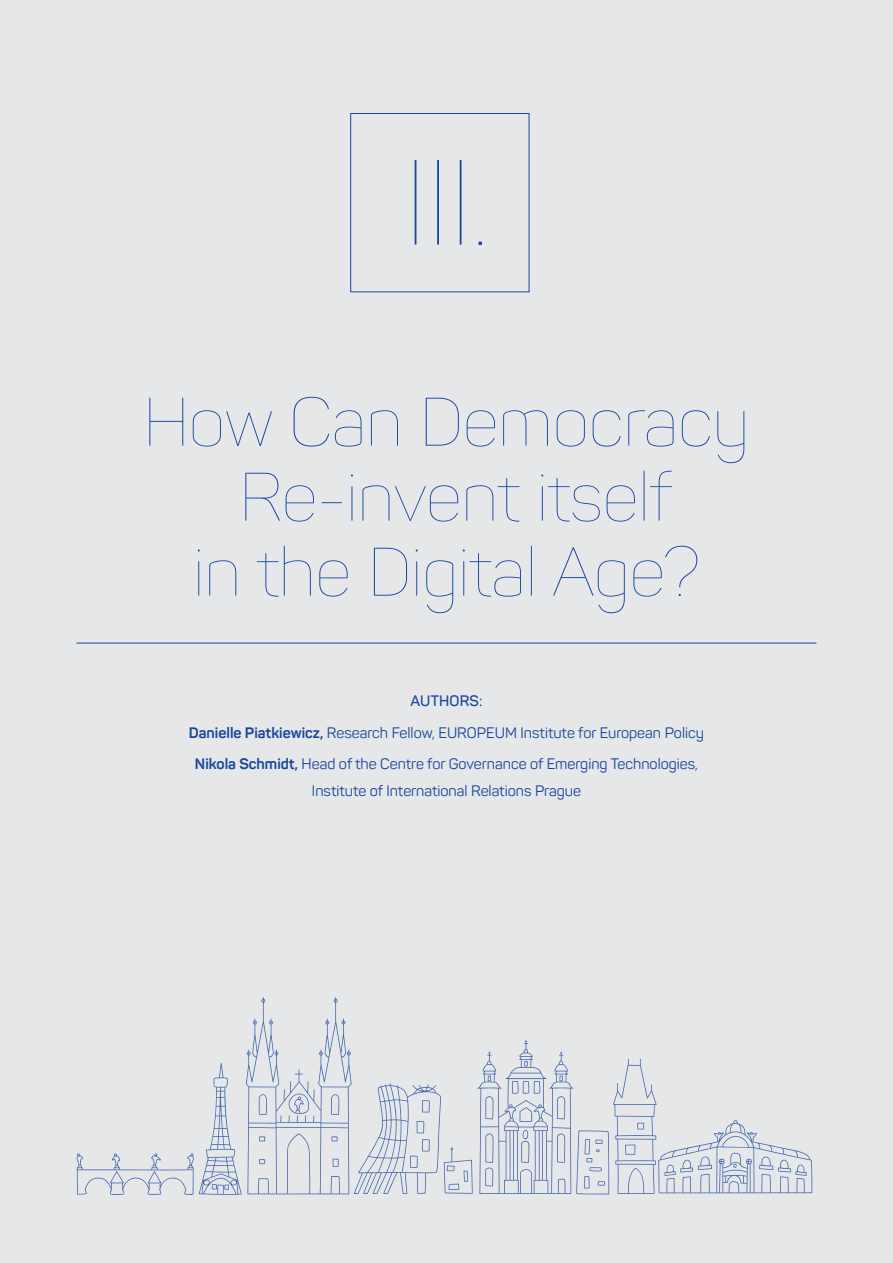
<style>
.page{position:relative;width:893px;height:1263px;background:#e6e7e9}
.page>*{position:absolute;margin:0;border:0;box-sizing:border-box;transform-origin:0 0}
._04_titul{font:100 119.25px "Panton";color:#18469d}
._04_titul-2{font:100 67.5px/75px "Panton";color:#18469d;text-align:center}
.titul_modry_pod_sedy{font:15px/27px "Panton";color:#18469d;text-align:center}
._04_titul-3{font:15px "Panton";color:#18469d}
._04_titul-4{font:600 15px "Panton";letter-spacing:.01em;color:#18469d}
.s1{font-weight:700}
</style>
<div class="page">
<hr style="left:77px;top:643px;width:739px;height:1px;background:#18469d">
<div style="left:350px;top:113px;width:179px;height:179px;border:1px solid #18469d"></div>
<svg style="left:76px;top:997px;width:736px;height:198px"></svg>
<p class="_04_titul" style="left:404px;top:131px;width:86px">III.</p>
<p class="_04_titul-2" style="left:143px;top:385px;width:607px">How Can Democracy<br>Re-invent itself<br>in the Digital Age?</p>
<p class="_04_titul-4" style="left:411px;top:692px;width:73px">AUTHORS:</p>
<p class="_04_titul-3" style="left:189px;top:723px;width:517px"><span class="s1">Danielle Piatkiewicz,</span> Research Fellow, EUROPEUM Institute for European Policy</p>
<p class="titul_modry_pod_sedy" style="left:195px;top:750px;width:504px"><span class="s1">Nikola Schmidt,</span> Head of the Centre for Governance of Emerging Technologies,<br>Institute of International Relations Prague</p>
</div>
